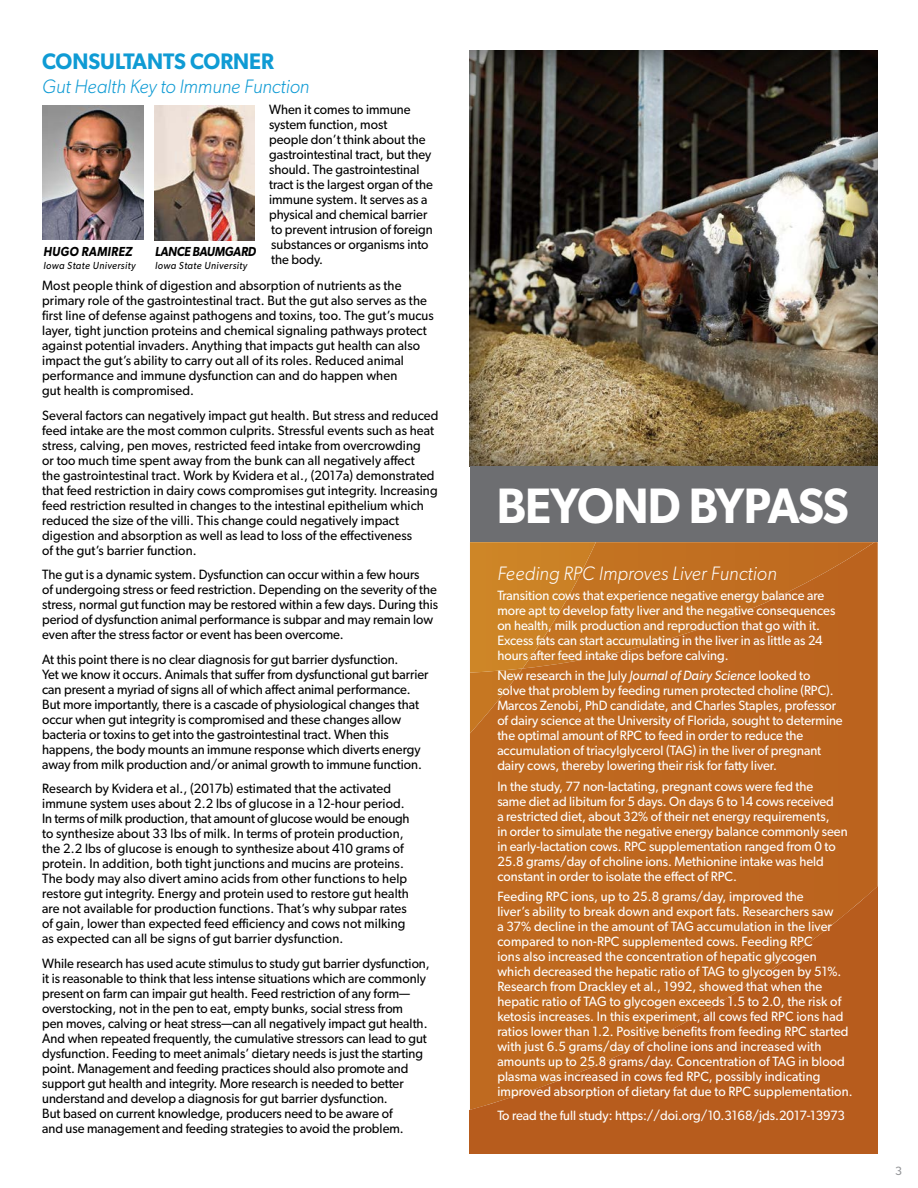
<style>
.page{position:relative;width:918px;height:1188px;background:#fff}
.page>*{position:absolute;margin:0;border:0;box-sizing:border-box;transform-origin:0 0}
.t1{font:600 49.95px "Gibson";letter-spacing:-.02em;color:#fff;scale:.94 1}
.t2{font:600 22.5px "Gibson";color:#0f9bd4;scale:.95 1}
.t3{font:italic 300 19.5px "Gibson";letter-spacing:.01em;color:#fff}
.t4{font:italic 300 19.5px "Gibson";color:#0f9bd4}
.t5{font:13.5px/15px "Gibson";color:#000;scale:.95 1}
.t6{font:13.5px/15px "Gibson";color:#fff;scale:.95 1}
.t7{font:italic 600 13.2px "Gibson";letter-spacing:-.02em;color:#000;scale:.92 1}
.t8{font:italic 600 13.2px "Gibson";letter-spacing:.02em;color:#000;scale:.92 1}
.t9{font:12px "Gibson";color:#939598}
.t10{font:italic 10.2px "Gibson";letter-spacing:.05em;color:#000;scale:.92 1}
.s1{font-style:italic}
</style>
<div class="page">
<div style="left:470px;top:50px;width:408px;height:417px;background:#000;opacity:.72"></div>
<div style="left:470px;top:467px;width:408px;height:75px;background:#6d6e71"></div>
<svg style="left:470px;top:542px;width:408px;height:53px;background:#c37322"></svg>
<svg style="left:470px;top:595px;width:408px;height:558px;background:#bc651e"></svg>
<img style="left:43px;top:105px;width:101px;height:135px">
<img style="left:154px;top:105px;width:101px;height:136px">
<h2 class="t2" style="left:42px;top:48px;width:246px">CONSULTANTS CORNER</h2>
<h3 class="t4" style="left:42px;top:74px;width:269px">Gut Health Key to Immune Function</h3>
<p class="t5" style="left:269px;top:102px;width:174px">When it comes to immune system function, most<br>people don’t think about the gastrointestinal tract, but they should. The gastrointestinal tract is the largest organ of the immune system. It serves as a physical and chemical barrier to prevent intrusion of foreign substances or organisms into the body.</p>
<p class="t5" style="left:42px;top:278px;width:414px">Most people think of digestion and absorption of nutrients as the primary role of the gastrointestinal tract. But the gut also serves as the first line of defense against pathogens and toxins, too. The gut’s mucus layer, tight junction proteins and chemical signaling pathways protect against potential invaders. Anything that impacts gut health can also impact the gut’s ability to carry out all of its roles. Reduced animal performance and immune dysfunction can and do happen when<br>gut health is compromised.</p>
<p class="t5" style="left:42px;top:407px;width:419px">Several factors can negatively impact gut health. But stress and reduced feed intake are the most common culprits. Stressful events such as heat stress, calving, pen moves, restricted feed intake from overcrowding<br>or too much time spent away from the bunk can all negatively affect<br>the gastrointestinal tract. Work by Kvidera et al., (2017a) demonstrated that feed restriction in dairy cows compromises gut integrity. Increasing feed restriction resulted in changes to the intestinal epithelium which reduced the size of the villi. This change could negatively impact digestion and absorption as well as lead to loss of the effectiveness<br>of the gut’s barrier function.</p>
<p class="t5" style="left:42px;top:567px;width:418px">The gut is a dynamic system. Dysfunction can occur within a few hours<br>of undergoing stress or feed restriction. Depending on the severity of the stress, normal gut function may be restored within a few days. During this period of dysfunction animal performance is subpar and may remain low even after the stress factor or event has been overcome.</p>
<p class="t5" style="left:42px;top:651px;width:408px">At this point there is no clear diagnosis for gut barrier dysfunction.<br>Yet we know it occurs. Animals that suffer from dysfunctional gut barrier can present a myriad of signs all of which affect animal performance.<br>But more importantly, there is a cascade of physiological changes that occur when gut integrity is compromised and these changes allow bacteria or toxins to get into the gastrointestinal tract. When this happens, the body mounts an immune response which diverts energy away from milk production and/or animal growth to immune function.</p>
<p class="t5" style="left:42px;top:781px;width:388px">Research by Kvidera et al., (2017b) estimated that the activated immune system uses about 2.2 lbs of glucose in a 12-hour period.<br>In terms of milk production, that amount of glucose would be enough to synthesize about 33 lbs of milk. In terms of protein production, the 2.2 lbs of glucose is enough to synthesize about 410 grams of protein. In addition, both tight junctions and mucins are proteins.<br>The body may also divert amino acids from other functions to help restore gut integrity. Energy and protein used to restore gut health are not available for production functions. That’s why subpar rates of gain, lower than expected feed efficiency and cows not milking as expected can all be signs of gut barrier dysfunction.</p>
<p class="t5" style="left:42px;top:955px;width:410px">While research has used acute stimulus to study gut barrier dysfunction, it is reasonable to think that less intense situations which are commonly present on farm can impair gut health. Feed restriction of any form— overstocking, not in the pen to eat, empty bunks, social stress from<br>pen moves, calving or heat stress—can all negatively impact gut health.<br>And when repeated frequently, the cumulative stressors can lead to gut dysfunction. Feeding to meet animals’ dietary needs is just the starting point. Management and feeding practices should also promote and support gut health and integrity. More research is needed to better understand and develop a diagnosis for gut barrier dysfunction.<br>But based on current knowledge, producers need to be aware of<br>and use management and feeding strategies to avoid the problem.</p>
<p class="t8" style="left:43px;top:244px;width:98px">HUGO RAMIREZ</p>
<p class="t10" style="left:43px;top:259px;width:102px">Iowa State University</p>
<p class="t7" style="left:155px;top:244px;width:111px">LANCE BAUMGARD</p>
<p class="t10" style="left:155px;top:259px;width:102px">Iowa State University</p>
<h1 class="t1" style="left:497px;top:476px;width:376px">BEYOND BYPASS</h1>
<h3 class="t3" style="left:497px;top:561px;width:281px">Feeding RPC Improves Liver Function</h3>
<p class="t6" style="left:497px;top:588px;width:357px">Transition cows that experience negative energy balance are more apt to develop fatty liver and the negative consequences on health, milk production and reproduction that go with it.<br>Excess fats can start accumulating in the liver in as little as 24 hours after feed intake dips before calving.</p>
<p class="t6" style="left:497px;top:668px;width:365px">New research in the July <span class="s1">Journal of Dairy Science</span> looked to<br>solve that problem by feeding rumen protected choline (RPC).<br>Marcos Zenobi, PhD candidate, and Charles Staples, professor of dairy science at the University of Florida, sought to determine the optimal amount of RPC to feed in order to reduce the accumulation of triacylglycerol (TAG) in the liver of pregnant dairy cows, thereby lowering their risk for fatty liver.</p>
<p class="t6" style="left:497px;top:778px;width:370px">In the study, 77 non-lactating, pregnant cows were fed the<br>same diet ad libitum for 5 days. On days 6 to 14 cows received<br>a restricted diet, about 32% of their net energy requirements,<br>in order to simulate the negative energy balance commonly seen in early-lactation cows. RPC supplementation ranged from 0 to 25.8 grams/day of choline ions. Methionine intake was held constant in order to isolate the effect of RPC.</p>
<p class="t6" style="left:497px;top:889px;width:376px">Feeding RPC ions, up to 25.8 grams/day, improved the<br>liver’s ability to break down and export fats. Researchers saw<br>a 37% decline in the amount of TAG accumulation in the liver compared to non-RPC supplemented cows. Feeding RPC<br>ions also increased the concentration of hepatic glycogen which decreased the hepatic ratio of TAG to glycogen by 51%.<br>Research from Drackley et al., 1992, showed that when the hepatic ratio of TAG to glycogen exceeds 1.5 to 2.0, the risk of ketosis increases. In this experiment, all cows fed RPC ions had ratios lower than 1.2. Positive benefits from feeding RPC started with just 6.5 grams/day of choline ions and increased with amounts up to 25.8 grams/day. Concentration of TAG in blood plasma was increased in cows fed RPC, possibly indicating improved absorption of dietary fat due to RPC supplementation.</p>
<p class="t6" style="left:497px;top:1107px;width:368px">To read the full study: https://doi.org/10.3168/jds.2017-13973</p>
<p class="t9" style="left:895px;top:1163px;width:9px">3</p>
</div>
